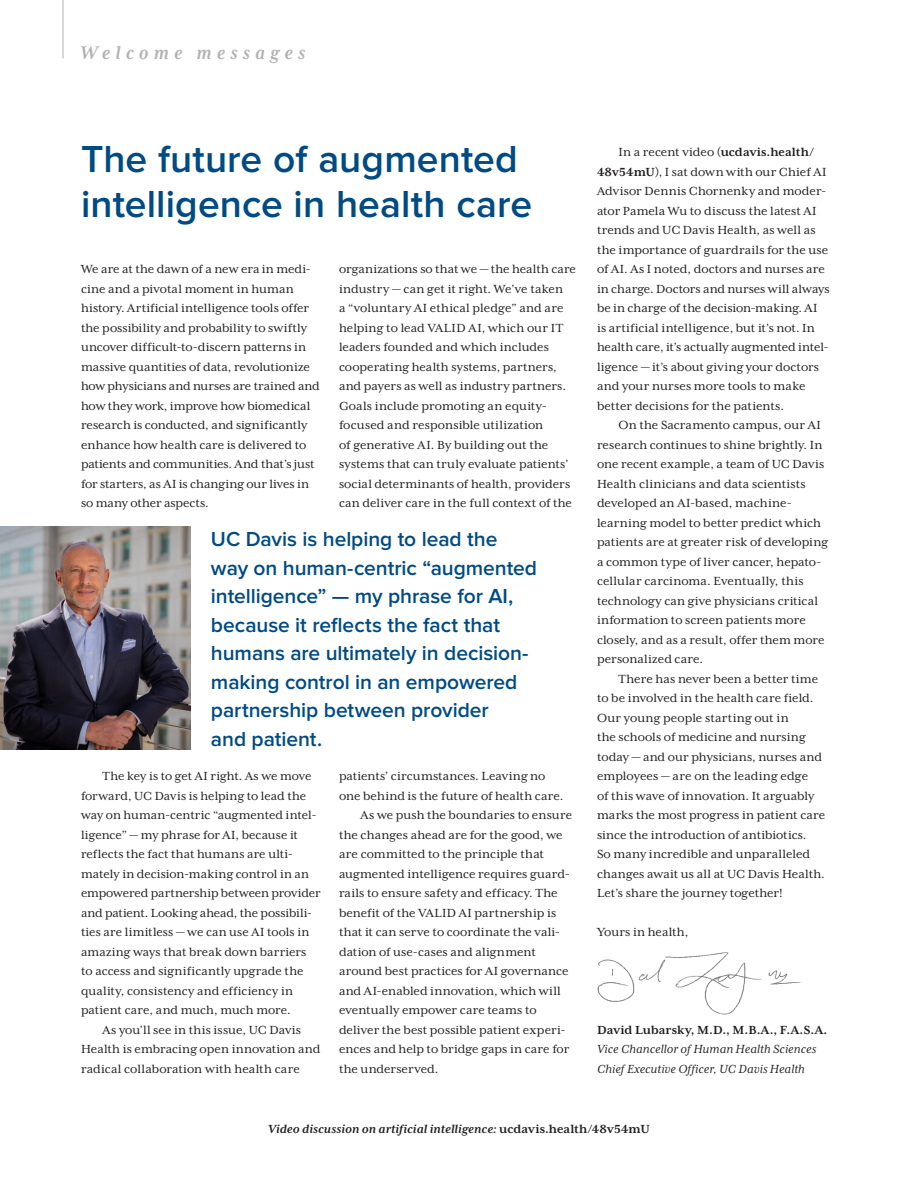
<style>
.page{position:relative;width:918px;height:1188px;background:#fff}
.page>*{position:absolute;margin:0;border:0;box-sizing:border-box;transform-origin:0 0}
.Head_36_Pt{font:600 39px/45px "Proxima Nova";letter-spacing:.005em;color:#004b84}
.Intro_Copy_Blue_Semibold_16_20{font:600 21px/28.5px "Proxima Nova";letter-spacing:-.005em;color:#004b84}
.Section_Names{font:italic 700 21px "Mrs Eaves XL Serif Nar OT";letter-spacing:.25em;color:#b2b2b2}
.Body_Text_9_mexl{font:13.5px/19.5px "Mrs Eaves XL Serif OT";letter-spacing:.005em;color:#231f20}
.Body_Text_9_mexl_FIRST{font:13.5px/19.5px "Mrs Eaves XL Serif OT";color:#231f20}
.Body_Text_9_mexl_FIRST-2{font:italic 13.5px/19.5px "Mrs Eaves XL Serif OT";letter-spacing:.01em;color:#231f20}
.Caption_Italic___centered{font:italic 700 13.5px "Mrs Eaves XL Serif OT";letter-spacing:.01em;color:#231f20}
.s1{font-weight:700}
.s2{font-weight:700;font-style:normal}
.s3{font-style:normal}
</style>
<div class="page">
<hr style="left:63px;top:0;width:1px;height:58px;background:#b2b2b2">
<img style="left:597px;top:952px;width:205px;height:63px">
<img style="left:0;top:526px;width:191px;height:223px">
<p class="Section_Names" style="left:80px;top:41px;width:227px">Welcome messages</p>
<p class="Head_36_Pt" style="left:81px;top:138px;width:453px">The future of augmented intelligence in health care</p>
<p class="Body_Text_9_mexl_FIRST" style="left:81px;top:259px;width:240px">We are at the dawn of a new era in medi&shy;cine and a pivotal moment in human history. Artificial intelligence tools offer the possibility and probability to swiftly uncover difficult-to-discern patterns in massive quantities of data, revolutionize how physicians and nurses are trained and how they work, improve how biomedical research is conducted, and significantly enhance how health care is delivered to patients and communities. And that’s just for starters, as AI is changing our lives in so many other aspects.</p>
<p class="Body_Text_9_mexl" style="left:339px;top:259px;width:239px">organizations so that we — the health care industry — can get it right. We’ve taken<br>a “voluntary AI ethical pledge” and are helping to lead VALID AI, which our IT leaders founded and which includes cooperating health systems, partners, and payers as well as industry partners.<br>Goals include promoting an equity&shy;focused and responsible utilization<br>of generative AI. By building out the systems that can truly evaluate patients’ social determinants of health, providers can deliver care in the full context of the</p>
<p class="Intro_Copy_Blue_Semibold_16_20" style="left:211px;top:526px;width:328px">UC Davis is helping to lead the way on human-centric “augmented intelligence” — my phrase for AI, because it reflects the fact that humans are ultimately in decision&shy;making control in an empowered partnership between provider<br>and patient.</p>
<p class="Body_Text_9_mexl" style="left:81px;top:766px;width:241px;text-indent:22px">The key is to get AI right. As we move forward, UC Davis is helping to lead the way on human-centric “augmented intel&shy;ligence” — my phrase for AI, because it reflects the fact that humans are ulti&shy;mately in decision-making control in an empowered partnership between provider and patient. Looking ahead, the possibili&shy;ties are limitless — we can use AI tools in amazing ways that break down barriers to access and significantly upgrade the quality, consistency and efficiency in patient care, and much, much more.</p>
<p class="Body_Text_9_mexl" style="left:81px;top:1020px;width:241px;text-indent:22px">As you’ll see in this issue, UC Davis<br>Health is embracing open innovation and radical collaboration with health care</p>
<p class="Body_Text_9_mexl" style="left:339px;top:766px;width:226px">patients’ circumstances. Leaving no one behind is the future of health care.</p>
<p class="Body_Text_9_mexl" style="left:339px;top:805px;width:235px;text-indent:22px">As we push the boundaries to ensure the changes ahead are for the good, we are committed to the principle that augmented intelligence requires guard&shy;rails to ensure safety and efficacy. The benefit of the VALID AI partnership is that it can serve to coordinate the vali&shy;dation of use-cases and alignment around best practices for AI governance and AI-enabled innovation, which will eventually empower care teams to deliver the best possible patient experi&shy;ences and help to bridge gaps in care for the underserved.</p>
<p class="Body_Text_9_mexl" style="left:597px;top:142px;width:234px;text-indent:22px">In a recent video (<span class="s1">ucdavis.health/ 48v54mU</span>), I sat down with our Chief AI Advisor Dennis Chornenky and moder&shy;ator Pamela Wu to discuss the latest AI trends and UC Davis Health, as well as the importance of guardrails for the use of AI. As I noted, doctors and nurses are in charge. Doctors and nurses will always be in charge of the decision-making. AI is artificial intelligence, but it’s not. In health care, it’s actually augmented intel&shy;ligence — it’s about giving your doctors and your nurses more tools to make better decisions for the patients.</p>
<p class="Body_Text_9_mexl" style="left:597px;top:415px;width:233px;text-indent:22px">On the Sacramento campus, our AI research continues to shine brightly. In one recent example, a team of UC Davis Health clinicians and data scientists developed an AI-based, machine&shy;learning model to better predict which patients are at greater risk of developing a common type of liver cancer, hepato&shy;cellular carcinoma. Eventually, this technology can give physicians critical information to screen patients more closely, and as a result, offer them more personalized care.</p>
<p class="Body_Text_9_mexl" style="left:597px;top:669px;width:230px;text-indent:22px">There has never been a better time to be involved in the health care field.<br>Our young people starting out in<br>the schools of medicine and nursing today — and our physicians, nurses and employees — are on the leading edge<br>of this wave of innovation. It arguably marks the most progress in patient care since the introduction of antibiotics.<br>So many incredible and unparalleled changes await us all at UC Davis Health.<br>Let’s share the journey together!</p>
<p class="Body_Text_9_mexl_FIRST" style="left:597px;top:922px;width:93px">Yours in health,</p>
<p class="Body_Text_9_mexl_FIRST-2" style="left:597px;top:1020px;width:232px"><span class="s2">David Lubarsky, M.D., M.B.A., F.A.S.A.<br></span>Vice Chancellor of Human Health Sciences<br>Chief Executive Officer, UC Davis Health</p>
<p class="Caption_Italic___centered" style="left:268px;top:1122px;width:383px">Video discussion on artificial intelligence: <span class="s3">ucdavis.health/48v54mU</span></p>
</div>
